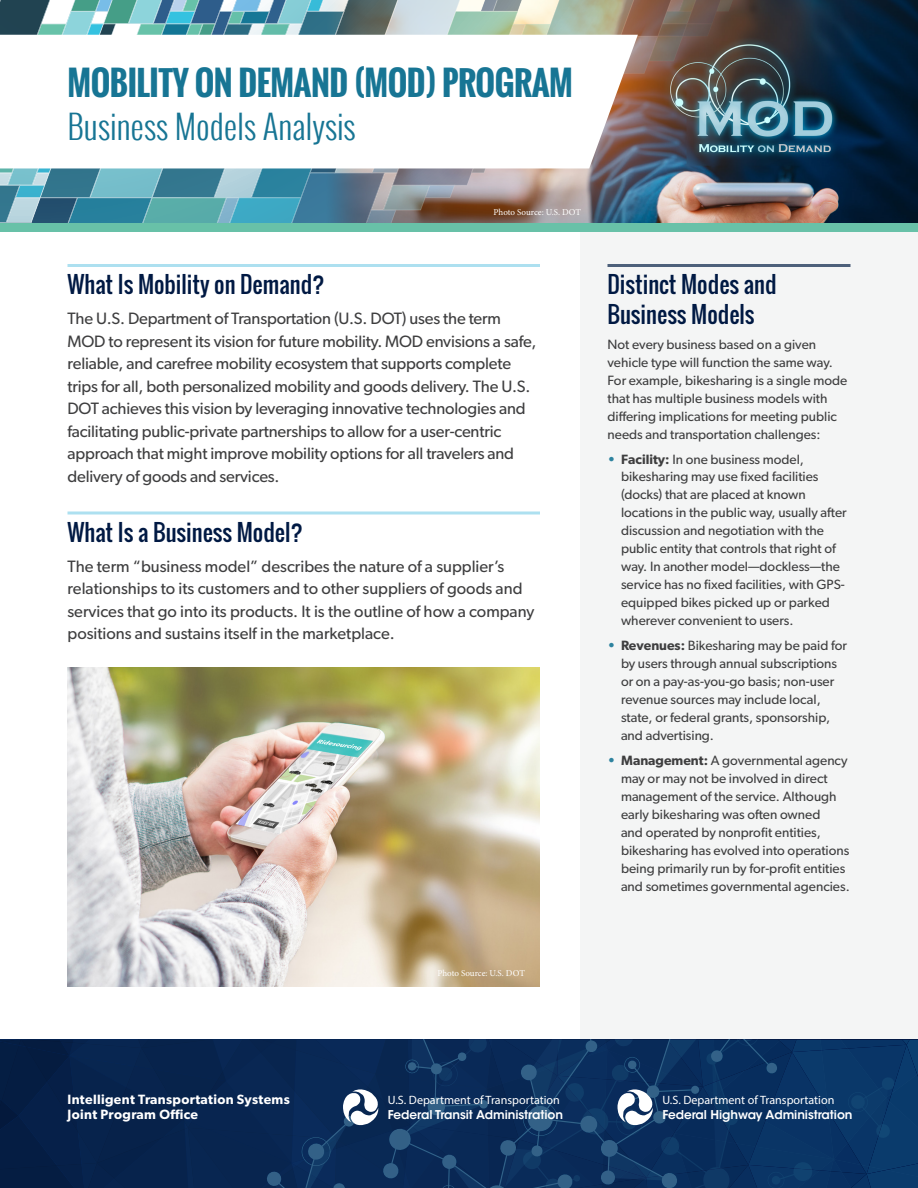
<style>
.page{position:relative;width:918px;height:1188px;background:#fff}
.page>*{position:absolute;margin:0;border:0;box-sizing:border-box;transform-origin:0 0}
.t1{font:700 33px "Oswald";letter-spacing:-.015em;color:#177594}
.Subtitle{font:300 33px "Oswald";color:#177594}
.H1_-_Sidebar{font:22.5px/30px "Oswald";color:#001943}
.Body{font:16.5px/22.5px "Gibson";letter-spacing:-.01em;color:#3e3e3f}
.Body-2{font:13.5px/18px "Gibson";color:#3e3e3f}
.t2{font:600 13.5px/15px "Gibson";letter-spacing:.025em;color:#fff}
.t3{font:12.15px "ITC Avant Garde Std";color:#fff}
.t4{font:600 12.15px "ITC Avant Garde Std";letter-spacing:-.005em;color:#fff}
.t5{font:9px "Minion Pro";letter-spacing:-.005em;color:#fff}
.s1{font-weight:600;color:#2e839f}
.s2{font-weight:600}
</style>
<div class="page">
<div style="left:580px;top:230px;width:338px;height:810px;background:#f4f5f5"></div>
<img style="left:735px;top:0;width:183px;height:224px">
<img style="left:0;top:0;width:735px;height:224px">
<svg style="left:0;top:1040px;width:918px;height:148px;background:#0d2f5b"></svg>
<svg style="left:0;top:35px;width:638px;height:133px"></svg>
<hr style="left:68px;top:264px;width:472px;height:3px;background:#ade0f0">
<hr style="left:68px;top:512px;width:472px;height:2px;background:#ade0f0">
<hr style="left:608px;top:264px;width:242px;height:3px;background:#4d607a">
<img style="left:68px;top:667px;width:472px;height:320px">
<div style="left:0;top:224px;width:918px;height:8px;background:#68c1a8"></div>
<p class="t1" style="left:68px;top:58px;width:507px">MOBILITY ON DEMAND (MOD) PROGRAM</p>
<p class="Subtitle" style="left:68px;top:103px;width:290px">Business Models Analysis</p>
<p class="t5" style="left:494px;top:206px;width:89px">Photo Source: U.S. DOT</p>
<h1 class="H1_-_Sidebar" style="left:68px;top:269px;width:259px">What Is Mobility on Demand?</h1>
<p class="Body" style="left:68px;top:307px;width:470px">The U.S. Department of Transportation (U.S. DOT) uses the term MOD to represent its vision for future mobility. MOD envisions a safe, reliable, and carefree mobility ecosystem that supports complete trips for all, both personalized mobility and goods delivery. The U.S.<br>DOT achieves this vision by leveraging innovative technologies and facilitating public-private partnerships to allow for a user-centric approach that might improve mobility options for all travelers and delivery of goods and services.</p>
<h1 class="H1_-_Sidebar" style="left:68px;top:517px;width:237px">What Is a Business Model?</h1>
<p class="Body" style="left:68px;top:554px;width:468px">The term “business model” describes the nature of a supplier’s relationships to its customers and to other suppliers of goods and services that go into its products. It is the outline of how a company positions and sustains itself in the marketplace.</p>
<p class="H1_-_Sidebar" style="left:608px;top:269px;width:171px">Distinct Modes and<br>Business Models</p>
<p class="Body-2" style="left:608px;top:335px;width:241px">Not every business based on a given vehicle type will function the same way.<br>For example, bikesharing is a single mode that has multiple business models with differing implications for meeting public needs and transportation challenges:</p>
<p class="Body-2" style="left:621px;top:450px;width:227px;text-indent:-14px"><span class="s1">•</span> <span class="s2">Facility:</span> In one business model, bikesharing may use fixed facilities (docks) that are placed at known locations in the public way, usually after discussion and negotiation with the public entity that controls that right of way. In another model—dockless—the service has no fixed facilities, with GPS&shy;equipped bikes picked up or parked wherever convenient to users.</p>
<p class="Body-2" style="left:621px;top:636px;width:228px;text-indent:-14px"><span class="s1">•</span> <span class="s2">Revenues:</span> Bikesharing may be paid for by users through annual subscriptions or on a pay-as-you-go basis; non-user revenue sources may include local, state, or federal grants, sponsorship, and advertising.</p>
<p class="Body-2" style="left:621px;top:751px;width:230px;text-indent:-14px"><span class="s1">•</span> <span class="s2">Management:</span> A governmental agency may or may not be involved in direct management of the service. Although early bikesharing was often owned<br>and operated by nonprofit entities, bikesharing has evolved into operations being primarily run by for-profit entities and sometimes governmental agencies.</p>
<p class="t5" style="left:437px;top:967px;width:89px">Photo Source: U.S. DOT</p>
<p class="t2" style="left:68px;top:1092px;width:224px">Intelligent Transportation Systems<br>Joint Program Office</p>
<p class="t3" style="left:388px;top:1093px;width:174px">U.S. Department of Transportation</p>
<p class="t4" style="left:388px;top:1107px;width:177px">Federal Transit Administration</p>
<p class="t3" style="left:662px;top:1093px;width:174px">U.S. Department of Transportation</p>
<p class="t4" style="left:662px;top:1107px;width:192px">Federal Highway Administration</p>
</div>
